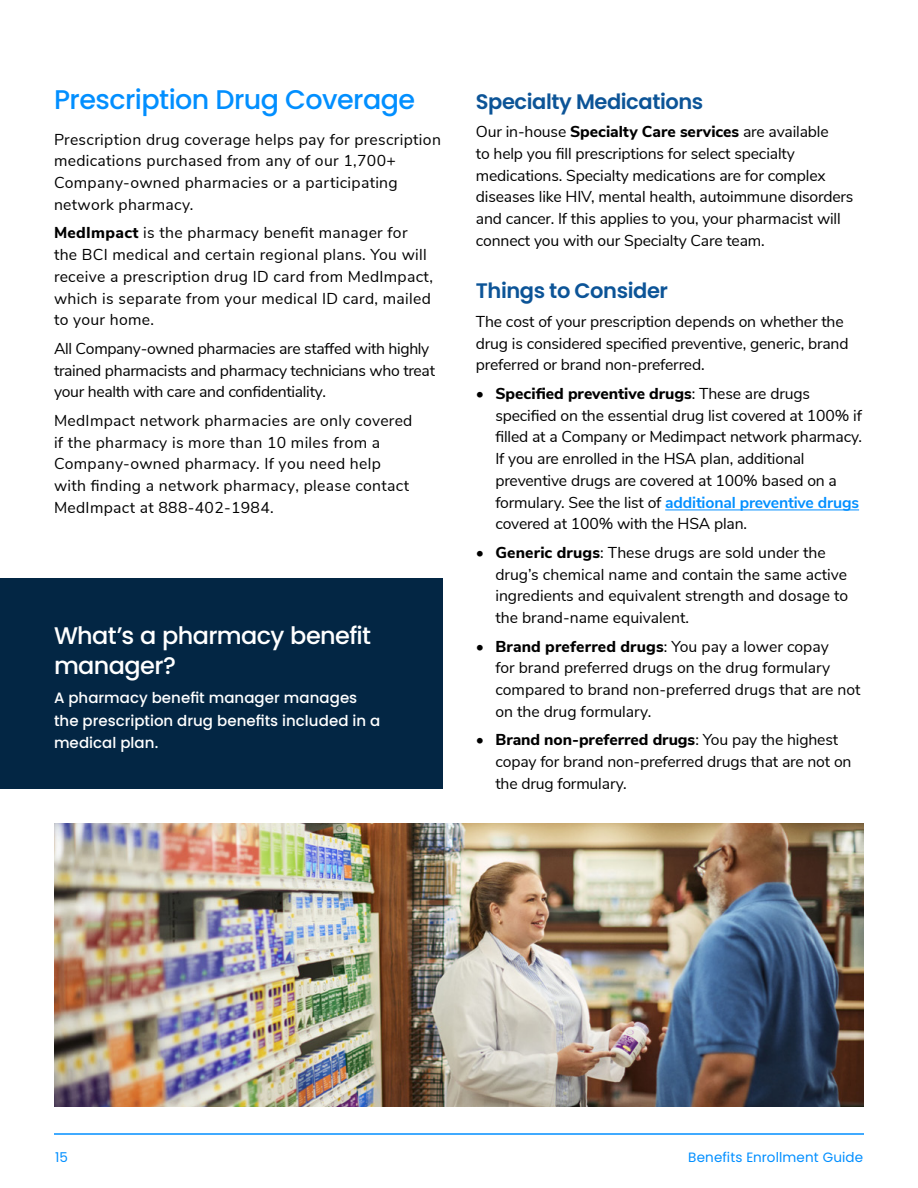
<style>
.page{position:relative;width:918px;height:1188px;background:#fff}
.page>*{position:absolute;margin:0;border:0;box-sizing:border-box;transform-origin:0 0}
.Subhead_1{font:500 27px "Poppins";letter-spacing:-.02em;color:#028fff}
.Callout_Head_Large{font:500 24px/30px "Poppins";letter-spacing:-.025em;color:#fff}
.Subhead_2{font:600 21px "Poppins";letter-spacing:-.02em;color:#0c5497}
.Body_Copy{font:15.75px/21.8px "Nunito Sans";letter-spacing:-.01em;color:#000}
.Body_Copy-2{font:15.75px/21.8px "Nunito Sans";letter-spacing:.02em;color:#000}
.Callout_Body{font:500 15px/22.5px "Poppins";letter-spacing:.005em;color:#fff}
.Page_Number{font:13.5px "Poppins";letter-spacing:.01em;color:#028fff}
.s1{font-weight:800}
.s2{font-weight:700;color:#028fff}
</style>
<div class="page">
<hr style="left:54px;top:1133px;width:810px;height:2px;background:#028fff">
<div style="left:0;top:579px;width:442px;height:210px;background:#032644"></div>
<hr style="left:665px;top:510px;width:194px;height:1px;background:#028fff">
<img style="left:54px;top:824px;width:810px;height:283px">
<p class="Subhead_1" style="left:54px;top:84px;width:363px">Prescription Drug Coverage</p>
<p class="Body_Copy-2" style="left:54px;top:127px;width:388px">Prescription drug coverage helps pay for prescription medications purchased from any of our 1,700+ Company-owned pharmacies or a participating network pharmacy.</p>
<p class="Body_Copy-2" style="left:54px;top:221px;width:381px"><span class="s1">MedImpact</span> is the pharmacy benefit manager for the BCI medical and certain regional plans. You will receive a prescription drug ID card from MedImpact, which is separate from your medical ID card, mailed to your home.</p>
<p class="Body_Copy" style="left:54px;top:337px;width:383px">All Company-owned pharmacies are staffed with highly trained pharmacists and pharmacy technicians who treat your health with care and confidentiality.</p>
<p class="Body_Copy-2" style="left:54px;top:409px;width:360px">MedImpact network pharmacies are only covered if the pharmacy is more than 10 miles from a Company-owned pharmacy. If you need help with finding a network pharmacy, please contact MedImpact at 888-402-1984.</p>
<p class="Callout_Head_Large" style="left:54px;top:621px;width:319px">What’s a pharmacy benefit manager?</p>
<p class="Callout_Body" style="left:54px;top:687px;width:328px">A pharmacy benefit manager manages the prescription drug benefits included in a medical plan.</p>
<p class="Subhead_2" style="left:476px;top:89px;width:229px">Specialty Medications</p>
<p class="Body_Copy" style="left:476px;top:120px;width:379px">Our in-house <span class="s1">Specialty Care services</span> are available<br>to help you fill prescriptions for select specialty medications. Specialty medications are for complex diseases like HIV, mental health, autoimmune disorders and cancer. If this applies to you, your pharmacist will connect you with our Specialty Care team.</p>
<p class="Subhead_2" style="left:476px;top:279px;width:194px">Things to Consider</p>
<p class="Body_Copy" style="left:476px;top:310px;width:374px">The cost of your prescription depends on whether the drug is considered specified preventive, generic, brand preferred or brand non-preferred.</p>
<p class="Body_Copy" style="left:495px;top:382px;width:368px;text-indent:-20px">• <span class="s1">Specified preventive drugs</span>: These are drugs specified on the essential drug list covered at 100% if filled at a Company or Medimpact network pharmacy.<br>If you are enrolled in the HSA plan, additional preventive drugs are covered at 100% based on a formulary. See the list of <span class="s2">additional preventive drugs </span>covered at 100% with the HSA plan.</p>
<p class="Body_Copy" style="left:495px;top:541px;width:354px;text-indent:-20px">• <span class="s1">Generic drugs</span>: These drugs are sold under the drug’s chemical name and contain the same active ingredients and equivalent strength and dosage to the brand-name equivalent.</p>
<p class="Body_Copy" style="left:495px;top:634px;width:367px;text-indent:-20px">• <span class="s1">Brand preferred drugs</span>: You pay a lower copay<br>for brand preferred drugs on the drug formulary compared to brand non-preferred drugs that are not on the drug formulary.</p>
<p class="Body_Copy" style="left:495px;top:728px;width:358px;text-indent:-20px">• <span class="s1">Brand non-preferred drugs</span>: You pay the highest copay for brand non-preferred drugs that are not on the drug formulary.</p>
<p class="Page_Number" style="left:55px;top:1149px;width:14px">15</p>
<p class="Page_Number" style="left:688px;top:1149px;width:176px">Benefits Enrollment Guide</p>
</div>
